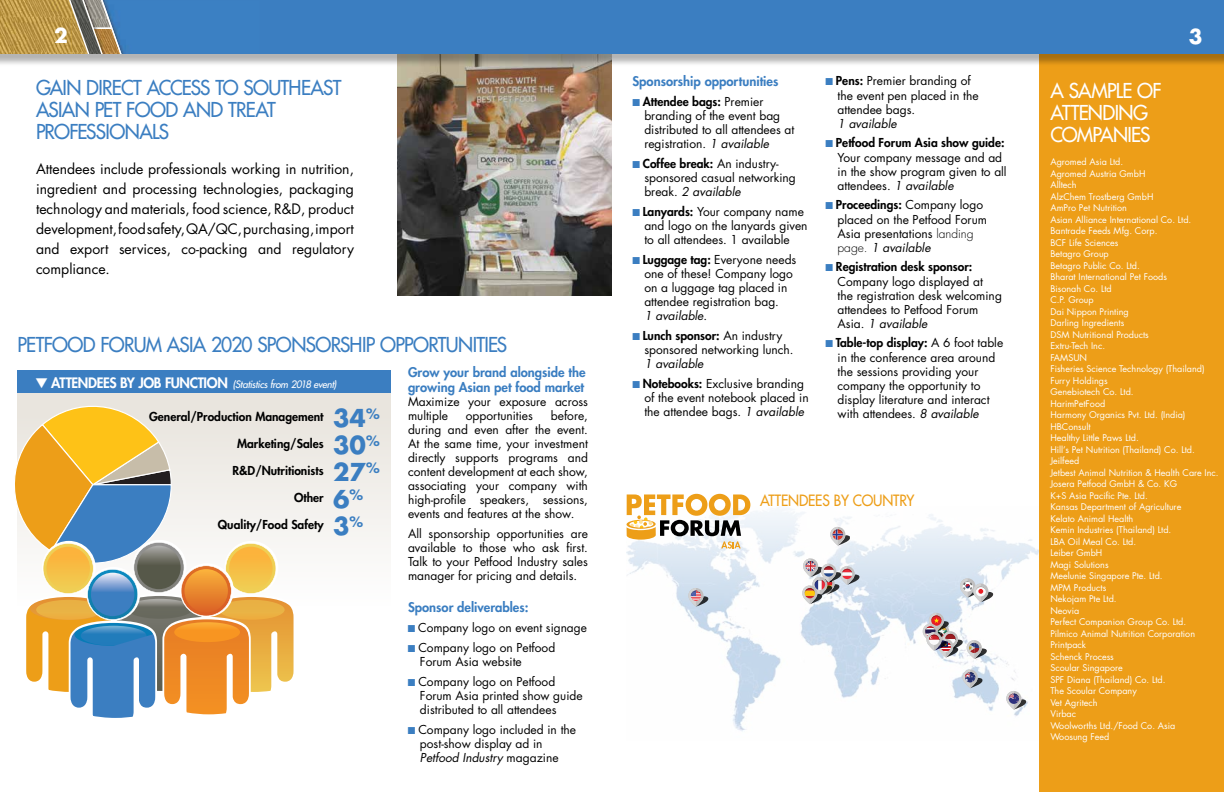
<style>
.page{position:relative;width:1224px;height:792px;background:#fff}
.page>*{position:absolute;margin:0;border:0;box-sizing:border-box;transform-origin:0 0}
.t1{font:700 24px/27px "Futura Std";color:#3b7ec1}
.t2{font:500 20px/22px "Futura Std";letter-spacing:-.035em;color:#3b7ec1;scale:.96 1}
.t3{font:500 20px/22px "Futura Std";letter-spacing:-.035em;color:#fff;scale:.96 1}
.t4{font:700 20px "Futura Std";color:#fff}
.t5{font:500 15.2px "Futura Std";letter-spacing:-.01em;color:#ed9e18;scale:.92 1}
.t6{font:14px/20px "Futura Std";color:#000;text-align:justify}
.t7{font:800 13px/15.6px "Futura Std";color:#3b7ec1}
.t8{font:12px/14px "Futura Std";color:#000}
.t9{font:800 12px "Futura Std";color:#000}
.t10{font:italic 12px "Futura Std";color:#000}
.t11{font:italic 500 10px "Futura Std";letter-spacing:-.03em;color:#fff}
.t12{font:9px/11.5px "Futura Std";color:#fff}
.s1{color:#3b7ec1}
.s2{font-weight:800}
.s3{font-style:italic}
.s4{font-weight:300}
.s5{font-weight:800;font-style:normal;font-size:14px}
</style>
<div class="page">
<img style="left:397px;top:66px;width:215px;height:229px">
<img style="left:626px;top:507px;width:413px;height:224px">
<svg style="left:626px;top:494px;width:124px;height:55px"></svg>
<svg style="left:963px;top:670px;width:21px;height:18px"></svg>
<svg style="left:688px;top:588px;width:21px;height:19px"></svg>
<svg style="left:960px;top:578px;width:33px;height:24px"></svg>
<svg style="left:830px;top:527px;width:20px;height:19px"></svg>
<svg style="left:923px;top:613px;width:64px;height:46px"></svg>
<svg style="left:1006px;top:691px;width:21px;height:19px"></svg>
<svg style="left:802px;top:558px;width:59px;height:46px"></svg>
<div style="left:1039px;top:23px;width:185px;height:769px;background:#ed9e18"></div>
<div style="left:0;top:0;width:1224px;height:66px;background:#000;opacity:.3"></div>
<div style="left:0;top:0;width:1224px;height:54px;background:#3b7ec1"></div>
<svg style="left:0;top:0;width:122px;height:54px;background:#a7915d"></svg>
<svg style="left:17px;top:393px;width:374px;height:155px;fill:#eeece6"></svg>
<div style="left:17px;top:370px;width:374px;height:23px;background:#3b7ec1"></div>
<svg style="left:14px;top:397px;width:281px;height:321px"></svg>
<h2 class="t4" style="left:54px;top:23px;width:15px">2</h2>
<h2 class="t2" style="left:36px;top:77px;width:320px">GAIN DIRECT ACCESS TO SOUTHEAST<br>ASIAN PET FOOD AND TREAT<br>PROFESSIONALS</h2>
<h2 class="t3" style="left:1050px;top:79px;width:117px">A SAMPLE OF<br>ATTENDING<br>COMPANIES</h2>
<p class="t12" style="left:1050px;top:156px;width:170px">Agromed Asia Ltd.<br>Agromed Austria GmbH<br>Alltech<br>AlzChem Trostberg GmbH<br>AmPro Pet Nutrition<br>Asian Alliance International Co. Ltd.<br>Bantrade Feeds Mfg. Corp.<br>BCF Life Sciences<br>Betagro Group<br>Betagro Public Co. Ltd.<br>Bharat International Pet Foods<br>Bisonah Co. Ltd<br>C.P. Group<br>Dai Nippon Printing<br>Darling Ingredients<br>DSM Nutritional Products<br>Extru-Tech Inc.<br>FAMSUN<br>Fisheries Science Technology (Thailand)<br>Furry Holdings<br>Genebiotech Co. Ltd.<br>HarimPetFood<br>Harmony Organics Pvt. Ltd. (India)<br>HBConsult<br>Healthy Little Paws Ltd.<br>Hill’s Pet Nutrition (Thailand) Co. Ltd.<br>Jeilfeed<br>Jetbest Animal Nutrition &amp; Health Care Inc.<br>Josera Petfood GmbH &amp; Co. KG<br>K+S Asia Pacific Pte. Ltd.<br>Kansas Department of Agriculture<br>Kelato Animal Health<br>Kemin Industries (Thailand) Ltd.<br>LBA Oil Meal Co. Ltd.<br>Leiber GmbH<br>Magi Solutions<br>Meelunie Singapore Pte. Ltd.<br>MPM Products<br>Nekojam Pte Ltd.<br>Neovia<br>Perfect Companion Group Co. Ltd.<br>Pilmico Animal Nutrition Corporation<br>Printpack<br>Schenck Process<br>Scoular Singapore<br>SPF Diana (Thailand) Co. Ltd.<br>The Scoular Company<br>Vet Agritech<br>Virbac<br>Woolworths Ltd./Food Co. Asia<br>Woosung Feed</p>
<h2 class="t4" style="left:1189px;top:23px;width:15px">3</h2>
<p class="t7" style="left:632px;top:74px;width:148px">Sponsorship opportunities</p>
<p class="t8" style="left:644px;top:95px;width:151px;text-indent:-12px"><span class="s1">■</span> <span class="s2">Attendee bags:</span> Premier branding of the event bag distributed to all attendees at registration. <span class="s3">1 available</span></p>
<p class="t8" style="left:644px;top:157px;width:153px;text-indent:-12px"><span class="s1">■</span> <span class="s2">Coffee break:</span> An industry&shy;sponsored casual networking break. <span class="s3">2 available</span></p>
<p class="t8" style="left:644px;top:205px;width:165px;text-indent:-12px"><span class="s1">■</span> <span class="s2">Lanyards:</span> Your company name and logo on the lanyards given to all attendees. 1 available</p>
<p class="t8" style="left:644px;top:253px;width:154px;text-indent:-12px"><span class="s1">■</span> <span class="s2">Luggage tag:</span> Everyone needs one of these! Company logo on a luggage tag placed in attendee registration bag.<br><span class="s3">1 available</span>.</p>
<p class="t8" style="left:644px;top:329px;width:151px;text-indent:-12px"><span class="s1">■</span> <span class="s2">Lunch sponsor:</span> An industry sponsored networking lunch.</p>
<p class="t10" style="left:644px;top:356px;width:61px">1 available</p>
<p class="t8" style="left:644px;top:377px;width:166px;text-indent:-12px"><span class="s1">■</span> <span class="s2">Notebooks:</span> Exclusive branding of the event notebook placed in the attendee bags. <span class="s3">1 available</span></p>
<p class="t8" style="left:838px;top:74px;width:142px;text-indent:-12px"><span class="s1">■</span> <span class="s2">Pens:</span> Premier branding of the event pen placed in the attendee bags.</p>
<p class="t10" style="left:838px;top:115px;width:61px">1 available</p>
<p class="t8" style="left:838px;top:136px;width:171px;text-indent:-12px"><span class="s1">■</span> <span class="s2">Petfood Forum Asia show guide:<br></span>Your company message and ad in the show program given to all attendees. <span class="s3">1 available</span></p>
<p class="t8" style="left:838px;top:198px;width:151px;text-indent:-12px"><span class="s1">■</span> <span class="s2">Proceedings:</span> Company logo placed on the Petfood Forum<br>Asia presentations <span class="s4">landing page.</span> <span class="s3">1 available</span></p>
<p class="t8" style="left:838px;top:260px;width:166px;text-indent:-12px"><span class="s1">■</span> <span class="s2">Registration desk sponsor:<br></span>Company logo displayed at<br>the registration desk welcoming attendees to Petfood Forum<br>Asia. <span class="s3">1 available</span></p>
<p class="t8" style="left:838px;top:336px;width:167px;text-indent:-12px"><span class="s1">■</span> <span class="s2">Table-top display:</span> A 6 foot table in the conference area around the sessions providing your company the opportunity to display literature and interact with attendees. <span class="s3">8 available</span></p>
<p class="t6" style="left:36px;top:159px;width:320px">Attendees include professionals working in nutrition, ingredient and processing technologies, packaging technology and materials, food science, R&amp;D, product development, food safety, QA/QC, purchasing, import and export services, co-packing and regulatory compliance.</p>
<h2 class="t2" style="left:18px;top:334px;width:512px">PETFOOD FORUM ASIA 2020 SPONSORSHIP OPPORTUNITIES</h2>
<p class="t7" style="left:408px;top:364px;width:179px">Grow your brand alongside the growing Asian pet food market</p>
<p class="t8" style="left:408px;top:395px;width:182px">Maximize your exposure across multiple</p>
<p class="t11" style="left:35px;top:378px;width:303px">▼ <span class="s5">ATTENDEES BY JOB FUNCTION</span> (Statistics from 2018 event)</p>
<p class="t9" style="left:149px;top:409px;width:176px">General/Production Management</p>
<p class="t9" style="left:237px;top:436px;width:88px">Marketing/Sales</p>
<p class="t9" style="left:232px;top:463px;width:93px">R&amp;D/Nutritionists</p>
<p class="t9" style="left:294px;top:490px;width:31px">Other</p>
<p class="t9" style="left:218px;top:517px;width:107px">Quality/Food Safety</p>
<h1 class="t1" style="left:333px;top:404px;width:48px">34<sup>%<br></sup>30<sup>%<br></sup>27<sup>%<br></sup>6<sup>%<br></sup>3<sup>%</sup></h1>
<p class="t8" style="left:408px;top:409px;width:182px;text-align:justify;text-indent:143px">before, during and even after the event.<br>At the same time, your investment directly supports programs and content development at each show, associating your company with high-profile speakers, sessions, events and features at the show.</p>
<p class="t8" style="left:408px;top:527px;width:181px;text-align:justify">All sponsorship opportunities are available to those who ask first.<br>Talk to your Petfood Industry sales manager for pricing and details.</p>
<p class="t7" style="left:408px;top:599px;width:122px">Sponsor deliverables:</p>
<p class="t8" style="left:408px;top:621px;width:180px"><span class="s1">■</span> Company logo on event signage</p>
<p class="t8" style="left:420px;top:641px;width:137px;text-indent:-12px"><span class="s1">■</span> Company logo on Petfood<br>Forum Asia website</p>
<p class="t8" style="left:420px;top:675px;width:164px;text-indent:-12px"><span class="s1">■</span> Company logo on Petfood<br>Forum Asia printed show guide distributed to all attendees</p>
<p class="t8" style="left:420px;top:723px;width:158px;text-indent:-12px"><span class="s1">■</span> Company logo included in the post-show display ad in<br><span class="s3">Petfood Industry</span> magazine</p>
<p class="t8" style="left:466px;top:409px;width:69px">opportunities</p>
<p class="t5" style="left:760px;top:491px;width:170px">ATTENDEES BY COUNTRY</p>
</div>
